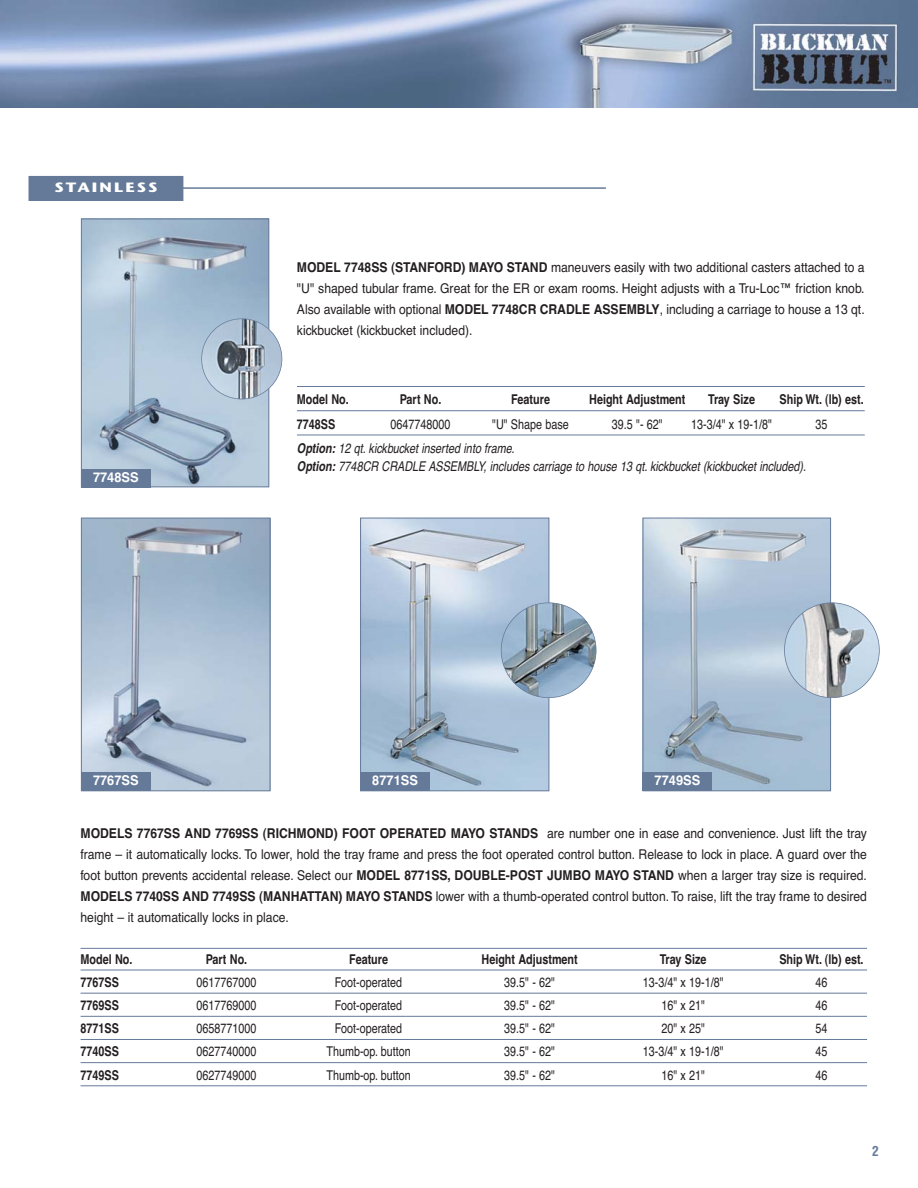
<style>
.page{position:relative;width:918px;height:1188px;background:#fff}
.page>*{position:absolute;margin:0;border:0;box-sizing:border-box;transform-origin:0 0}
.t1{font:13.5px/21px "Helvetica";color:#231f20;text-align:justify;scale:.9 1}
.t2{font:13.5px "Helvetica";color:#231f20;scale:.8 1}
.t3{font:700 13.5px "Helvetica";color:#231f20;scale:.8 1}
.t4{font:italic 13.5px/18.3px "Helvetica";color:#231f20;scale:.8 1}
.t5{font:700 13.5px "Helvetica";color:#fff;scale:.95 1}
.t6{font:700 13.5px "Stone Sans";letter-spacing:.125em;color:#fff;scale:1.24 1}
.t7{font:700 condensed 13.5px "Helvetica";color:#657a99}
.s1{font-weight:700}
</style>
<div class="page">
<img style="left:0;top:0;width:918px;height:108px">
<img style="left:83px;top:520px;width:185px;height:269px">
<div style="left:81px;top:518px;width:189px;height:273px;border:1px solid #657a99"></div>
<img style="left:362px;top:520px;width:185px;height:269px">
<div style="left:360px;top:518px;width:189px;height:273px;border:1px solid #657a99"></div>
<img style="left:645px;top:520px;width:184px;height:269px">
<div style="left:643px;top:518px;width:188px;height:273px;border:1px solid #657a99"></div>
<img style="left:83px;top:221px;width:184px;height:264px">
<div style="left:81px;top:219px;width:188px;height:268px;border:1px solid #657a99"></div>
<hr style="left:81px;top:948px;width:786px;height:1px;background:#657a99">
<hr style="left:81px;top:970px;width:786px;height:1px;background:#657a99">
<hr style="left:81px;top:993px;width:786px;height:1px;background:#657a99">
<hr style="left:81px;top:1016px;width:786px;height:1px;background:#657a99">
<hr style="left:81px;top:1039px;width:786px;height:1px;background:#657a99">
<hr style="left:81px;top:1062px;width:786px;height:1px;background:#657a99">
<hr style="left:81px;top:1085px;width:786px;height:1px;background:#657a99">
<hr style="left:297px;top:386px;width:568px;height:1px;background:#657a99">
<hr style="left:297px;top:410px;width:568px;height:1px;background:#657a99">
<hr style="left:297px;top:435px;width:568px;height:1px;background:#657a99">
<img style="left:501px;top:603px;width:95px;height:95px;border-radius:50%">
<div style="left:501px;top:602px;width:95px;height:96px;border:2px solid #657a99;border-radius:50%"></div>
<img style="left:784px;top:603px;width:95px;height:95px;border-radius:50%">
<div style="left:784px;top:602px;width:96px;height:96px;border:2px solid #657a99;border-radius:50%"></div>
<img style="left:202px;top:319px;width:80px;height:80px;border-radius:50%">
<div style="left:201px;top:318px;width:81px;height:81px;border:2px solid #657a99;border-radius:50%"></div>
<div style="left:28px;top:175px;width:156px;height:27px;background:#657a99"></div>
<div style="left:27px;top:174px;width:158px;height:28px;border:2px solid #fff"></div>
<hr style="left:171px;top:187px;width:435px;height:2px;background:#657a99">
<div style="left:81px;top:469px;width:70px;height:18px;background:#657a99"></div>
<div style="left:81px;top:773px;width:70px;height:18px;background:#657a99"></div>
<div style="left:360px;top:773px;width:70px;height:18px;background:#657a99"></div>
<div style="left:643px;top:773px;width:69px;height:18px;background:#657a99"></div>
<p class="t6" style="left:54px;top:182px;width:85px">STAINLESS</p>
<p class="t5" style="left:93px;top:472px;width:50px">7748SS</p>
<p class="t1" style="left:297px;top:258px;width:632px"><span class="s1">MODEL 7748SS (STANFORD) MAYO STAND</span> maneuvers easily with two additional casters attached to a "U" shaped tubular frame. Great for the ER or exam rooms. Height adjusts with a Tru-Loc™ friction knob.<br>Also available with optional <span class="s1">MODEL 7748CR CRADLE ASSEMBLY</span>, including a carriage to house a 13 qt. kickbucket (kickbucket included).</p>
<p class="t3" style="left:297px;top:395px;width:66px">Model No.</p>
<p class="t3" style="left:400px;top:395px;width:53px">Part No.</p>
<p class="t3" style="left:511px;top:395px;width:50px">Feature</p>
<p class="t3" style="left:589px;top:395px;width:122px">Height Adjustment</p>
<p class="t3" style="left:708px;top:395px;width:60px">Tray Size</p>
<p class="t3" style="left:780px;top:395px;width:107px">Ship Wt. (lb) est.</p>
<p class="t3" style="left:297px;top:419px;width:50px">7748SS</p>
<p class="t2" style="left:391px;top:419px;width:77px">0647748000</p>
<p class="t2" style="left:492px;top:419px;width:97px">"U" Shape base</p>
<p class="t2" style="left:612px;top:419px;width:65px">39.5 "- 62"</p>
<p class="t2" style="left:691px;top:419px;width:103px">13-3/4" x 19-1/8"</p>
<p class="t2" style="left:816px;top:419px;width:17px">35</p>
<p class="t4" style="left:297px;top:440px;width:641px"><span class="s1">Option:</span> 12 qt. kickbucket inserted into frame.<br><span class="s1">Option:</span> 7748CR CRADLE ASSEMBLY, includes carriage to house 13 qt. kickbucket (kickbucket included).</p>
<p class="t5" style="left:93px;top:776px;width:50px">7767SS</p>
<p class="t5" style="left:372px;top:776px;width:50px">8771SS</p>
<p class="t5" style="left:655px;top:776px;width:50px">7749SS</p>
<p class="t1" style="left:81px;top:824px;width:875px"><span class="s1">MODELS 7767SS AND 7769SS (RICHMOND) FOOT OPERATED MAYO STANDS</span> are number one in ease and convenience. Just lift the tray frame – it automatically locks. To lower, hold the tray frame and press the foot operated control button. Release to lock in place. A guard over the foot button prevents accidental release. Select our <span class="s1">MODEL 8771SS, DOUBLE-POST JUMBO MAYO STAND</span> when a larger tray size is required.<br><span class="s1">MODELS 7740SS AND 7749SS (MANHATTAN) MAYO STANDS</span> lower with a thumb-operated control button. To raise, lift the tray frame to desired height – it automatically locks in place.</p>
<p class="t3" style="left:81px;top:954px;width:66px">Model No.</p>
<p class="t3" style="left:206px;top:954px;width:53px">Part No.</p>
<p class="t3" style="left:349px;top:954px;width:50px">Feature</p>
<p class="t3" style="left:482px;top:954px;width:122px">Height Adjustment</p>
<p class="t3" style="left:660px;top:954px;width:60px">Tray Size</p>
<p class="t3" style="left:779px;top:954px;width:107px">Ship Wt. (lb) est.</p>
<p class="t3" style="left:81px;top:977px;width:50px">7767SS</p>
<p class="t2" style="left:196px;top:977px;width:77px">0617767000</p>
<p class="t2" style="left:335px;top:977px;width:86px">Foot-operated</p>
<p class="t2" style="left:504px;top:977px;width:65px">39.5" - 62"</p>
<p class="t2" style="left:643px;top:977px;width:103px">13-3/4" x 19-1/8"</p>
<p class="t2" style="left:815px;top:977px;width:17px">46</p>
<p class="t3" style="left:81px;top:1000px;width:50px">7769SS</p>
<p class="t2" style="left:196px;top:1000px;width:77px">0617769000</p>
<p class="t2" style="left:335px;top:1000px;width:86px">Foot-operated</p>
<p class="t2" style="left:504px;top:1000px;width:65px">39.5" - 62"</p>
<p class="t2" style="left:661px;top:1000px;width:56px">16" x 21"</p>
<p class="t2" style="left:816px;top:1000px;width:17px">46</p>
<p class="t3" style="left:81px;top:1024px;width:50px">8771SS</p>
<p class="t2" style="left:196px;top:1024px;width:77px">0658771000</p>
<p class="t2" style="left:335px;top:1024px;width:86px">Foot-operated</p>
<p class="t2" style="left:504px;top:1024px;width:65px">39.5" - 62"</p>
<p class="t2" style="left:661px;top:1024px;width:56px">20" x 25"</p>
<p class="t2" style="left:816px;top:1024px;width:17px">54</p>
<p class="t3" style="left:81px;top:1047px;width:50px">7740SS</p>
<p class="t2" style="left:196px;top:1047px;width:77px">0627740000</p>
<p class="t2" style="left:326px;top:1047px;width:107px">Thumb-op. button</p>
<p class="t2" style="left:504px;top:1047px;width:65px">39.5" - 62"</p>
<p class="t2" style="left:643px;top:1047px;width:103px">13-3/4" x 19-1/8"</p>
<p class="t2" style="left:816px;top:1047px;width:17px">45</p>
<p class="t3" style="left:81px;top:1070px;width:50px">7749SS</p>
<p class="t2" style="left:196px;top:1070px;width:77px">0627749000</p>
<p class="t2" style="left:326px;top:1070px;width:107px">Thumb-op. button</p>
<p class="t2" style="left:504px;top:1070px;width:65px">39.5" - 62"</p>
<p class="t2" style="left:661px;top:1070px;width:56px">16" x 21"</p>
<p class="t2" style="left:816px;top:1070px;width:17px">46</p>
<p class="t7" style="left:872px;top:1145px;width:8px">2</p>
</div>
